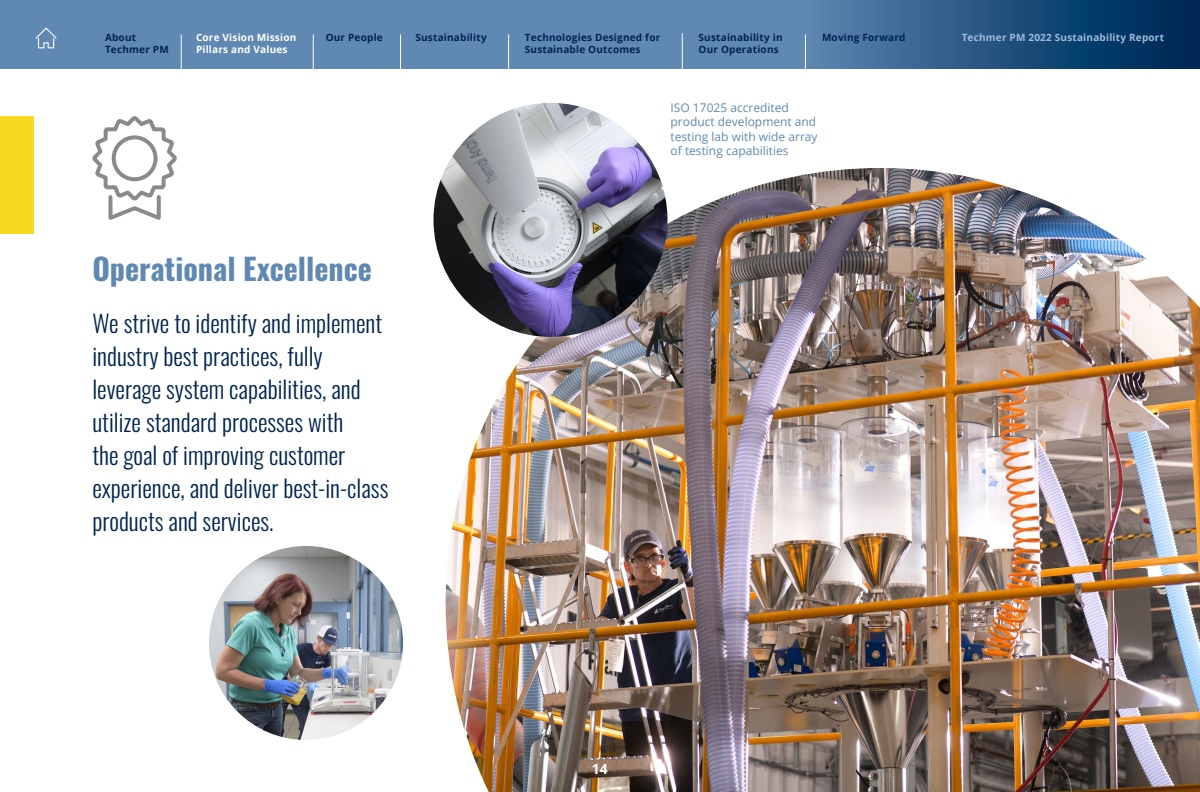
<style>
.page{position:relative;width:1200px;height:792px;background:#fff}
.page>*{position:absolute;margin:0;border:0;box-sizing:border-box;transform-origin:0 0}
.t1{font:700 30px "Oswald";color:#5f88b2}
.t2{font:300 24px/33px "Oswald";color:#002453}
.t3{font:700 14px "Open Sans";color:#fff}
.t4{font:12px/14.4px "Open Sans";color:#5f88b2}
.t5{font:700 10px/12px "Open Sans";letter-spacing:.02em;color:#002453}
.t6{font:700 10px/12px "Open Sans";letter-spacing:.02em;color:#fff}
.t7{font:700 10px "Open Sans";letter-spacing:.02em;color:#a2bad9}
</style>
<div class="page">
<img style="left:446px;top:168px;width:754px;height:624px">
<div style="left:0;top:116px;width:34px;height:118px;background:#f7d920"></div>
<svg style="left:228px;top:506px;width:273px;height:273px"></svg>
<img style="left:434px;top:103px;width:234px;height:234px;border-radius:117px">
<svg style="left:92px;top:116px;width:85px;height:104px"></svg>
<img style="left:209px;top:546px;width:194px;height:194px;border-radius:97px">
<svg style="left:0;top:0;width:1200px;height:69px;background:#4b76a1"></svg>
<svg style="left:36px;top:28px;width:21px;height:20px"></svg>
<hr style="left:181px;top:34px;width:1px;height:42px;background:#fff">
<hr style="left:313px;top:34px;width:1px;height:42px;background:#fff">
<hr style="left:400px;top:34px;width:1px;height:42px;background:#fff">
<hr style="left:508px;top:34px;width:1px;height:42px;background:#fff">
<hr style="left:682px;top:33px;width:1px;height:41px;background:#fff">
<hr style="left:805px;top:34px;width:1px;height:42px;background:#fff">
<p class="t5" style="left:326px;top:31px;width:59px">Our People</p>
<p class="t5" style="left:699px;top:31px;width:86px">Sustainability in</p>
<p class="t5" style="left:822px;top:31px;width:85px">Moving Forward</p>
<p class="t7" style="left:962px;top:31px;width:204px">Techmer PM 2022 Sustainability Report</p>
<p class="t5" style="left:699px;top:43px;width:82px">Our Operations</p>
<p class="t5" style="left:105px;top:32px;width:65px">About<br>Techmer PM</p>
<p class="t6" style="left:196px;top:32px;width:102px">Core Vision Mission<br>Pillars and Values</p>
<p class="t5" style="left:416px;top:32px;width:73px">Sustainability</p>
<p class="t5" style="left:525px;top:32px;width:137px">Technologies Designed for<br>Sustainable Outcomes</p>
<p class="t1" style="left:92px;top:253px;width:281px">Operational Excellence</p>
<p class="t2" style="left:92px;top:304px;width:297px">We strive to identify and implement industry best practices, fully leverage system capabilities, and utilize standard processes with<br>the goal of improving customer experience, and deliver best-in-class products and services.</p>
<p class="t4" style="left:671px;top:100px;width:149px">ISO 17025 accredited product development and testing lab with wide array of testing capabilities</p>
<p class="t3" style="left:592px;top:759px;width:17px">14</p>
</div>
